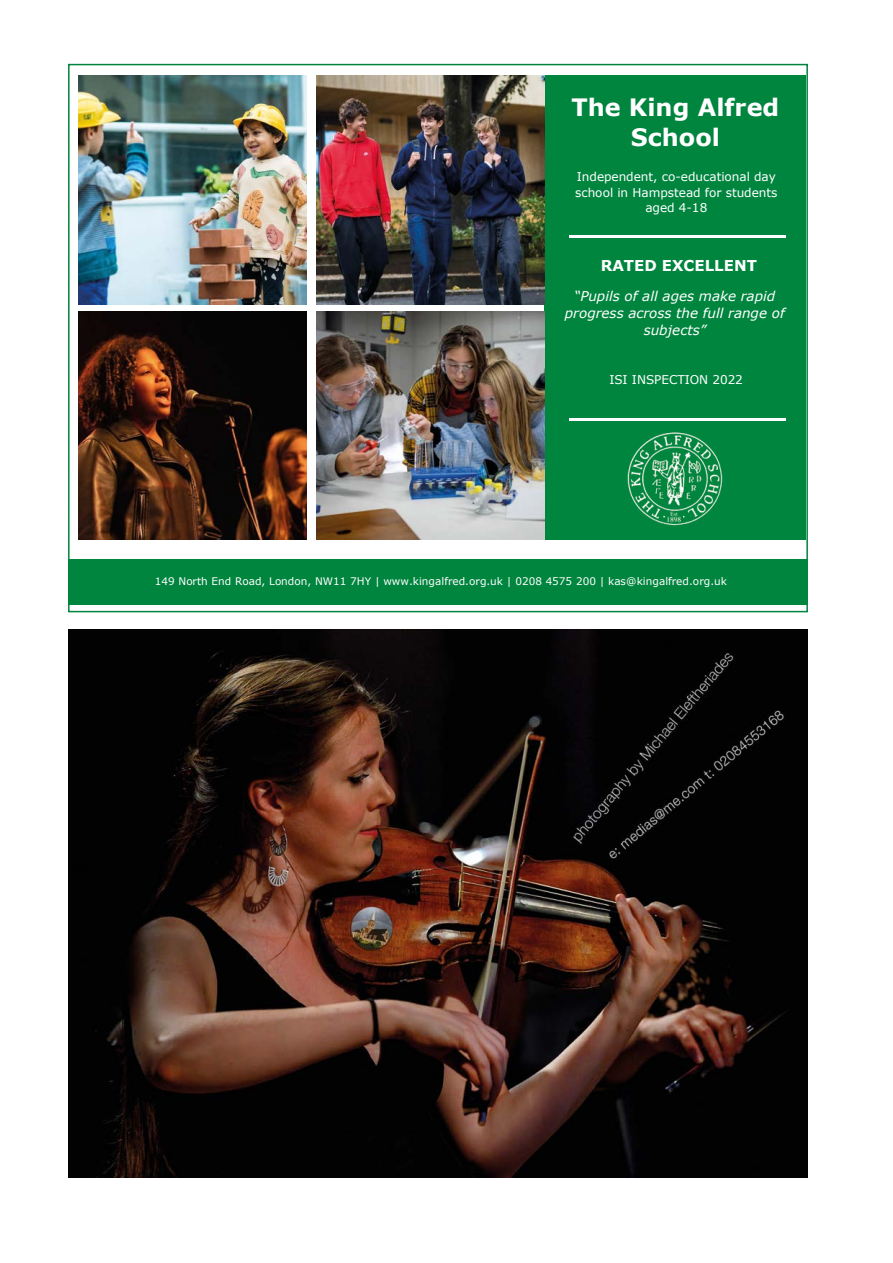
<style>
.page{position:relative;width:893px;height:1263px;background:#fff}
.page>*{position:absolute;margin:0;border:0;box-sizing:border-box;transform-origin:0 0}
.t1{font:700 24px/30.6px "Verdana";color:#fff;text-align:center}
.t2{font:700 15px "Verdana";color:#fff}
.t3{font:italic 13.5px/17.2px "Verdana";color:#fff;text-align:center}
.t4{font:12.15px "Verdana";color:#fff}
.t5{font:12px/15.3px "Verdana";color:#fff}
.t6{font:10.5px "Verdana";letter-spacing:.005em;color:#fff}
</style>
<div class="page">
<img style="left:68px;top:64px;width:740px;height:548px">
<img style="left:68px;top:629px;width:740px;height:549px">
<h1 class="t1" style="left:571px;top:91px;width:209px">The King Alfred<br>School</h1>
<p class="t5" style="left:575px;top:169px;width:204px">Independent, co-educational day school in Hampstead for students</p>
<p class="t4" style="left:645px;top:199px;width:64px">aged 4-18</p>
<h2 class="t2" style="left:601px;top:255px;width:158px">RATED EXCELLENT</h2>
<p class="t3" style="left:565px;top:287px;width:221px">“Pupils of all ages make rapid progress across the full range of subjects”</p>
<p class="t5" style="left:609px;top:372px;width:135px">ISI INSPECTION 2022</p>
<p class="t6" style="left:155px;top:574px;width:574px">149 North End Road, London, NW11 7HY | www.kingalfred.org.uk | 0208 4575 200 | kas@kingalfred.org.uk</p>
</div>
